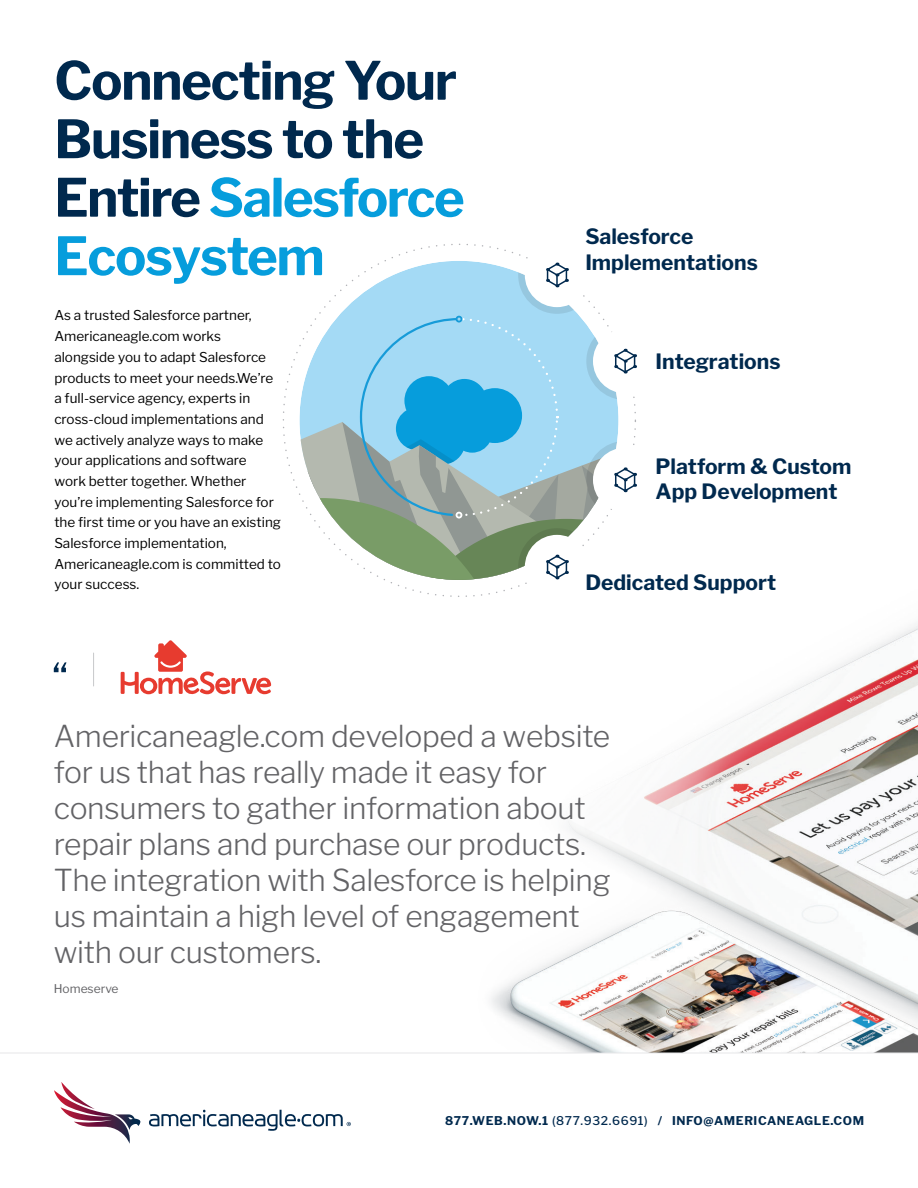
<style>
.page{position:relative;width:918px;height:1188px;background:#fff}
.page>*{position:absolute;margin:0;border:0;box-sizing:border-box;transform-origin:0 0}
.t1{font:700 52.5px/58.5px "Libre Franklin";letter-spacing:-.025em;color:#00294e}
.t2{font:300 30px/36px "Libre Franklin";letter-spacing:-.01em;color:#636366}
.t3{font:700 21px/25.2px "Libre Franklin";color:#00294e}
.t4{font:13.5px/20.7px "Libre Franklin";color:#000}
.t5{font:700 12px "Libre Franklin";letter-spacing:.05em;color:#00294e}
.t6{font:12px "Libre Franklin";color:#636366}
.s1{color:#069ddc}
.s2{font-weight:500}
</style>
<div class="page">
<img style="left:409px;top:582px;width:509px;height:471px">
<svg style="left:54px;top:1082px;width:86px;height:62px"></svg>
<svg style="left:149px;top:1110px;width:202px;height:21px"></svg>
<hr style="left:0;top:1053px;width:918px;height:1px;background:#e6e7e9">
<hr style="left:93px;top:653px;width:1px;height:33px;background:#c7c8ca">
<svg style="left:54px;top:662px;width:12px;height:10px"></svg>
<svg style="left:121px;top:640px;width:150px;height:55px"></svg>
<div style="left:525px;top:535px;width:64px;height:64px;background:#fff;border-radius:50%"></div>
<svg style="left:299px;top:261px;width:338px;height:319px"></svg>
<h1 class="t1" style="left:54px;top:52px;width:412px">Connecting Your<br>Business to the<br>Entire <span class="s1">Salesforce<br>Ecosystem</span></h1>
<p class="t4" style="left:54px;top:305px;width:228px">As a trusted Salesforce partner,<br>Americaneagle.com works alongside you to adapt Salesforce products to meet your needs.We’re a full-service agency, experts in cross-cloud implementations and we actively analyze ways to make your applications and software work better together. Whether you’re implementing Salesforce for the first time or you have an existing<br>Salesforce implementation,<br>Americaneagle.com is committed to your success.</p>
<h3 class="t3" style="left:585px;top:224px;width:174px">Salesforce<br>Implementations</h3>
<h3 class="t3" style="left:656px;top:349px;width:126px">Integrations</h3>
<h3 class="t3" style="left:656px;top:454px;width:197px">Platform &amp; Custom<br>App Development</h3>
<h3 class="t3" style="left:585px;top:570px;width:192px">Dedicated Support</h3>
<p class="t2" style="left:54px;top:718px;width:558px">Americaneagle.com developed a website for us that has really made it easy for consumers to gather information about repair plans and purchase our products.<br>The integration with Salesforce is helping us maintain a high level of engagement with our customers.</p>
<p class="t6" style="left:54px;top:981px;width:66px">Homeserve</p>
<p class="t5" style="left:445px;top:1113px;width:421px">877.WEB.NOW.1 <span class="s2">(877.932.6691)</span> / INFO@AMERICANEAGLE.COM</p>
</div>
